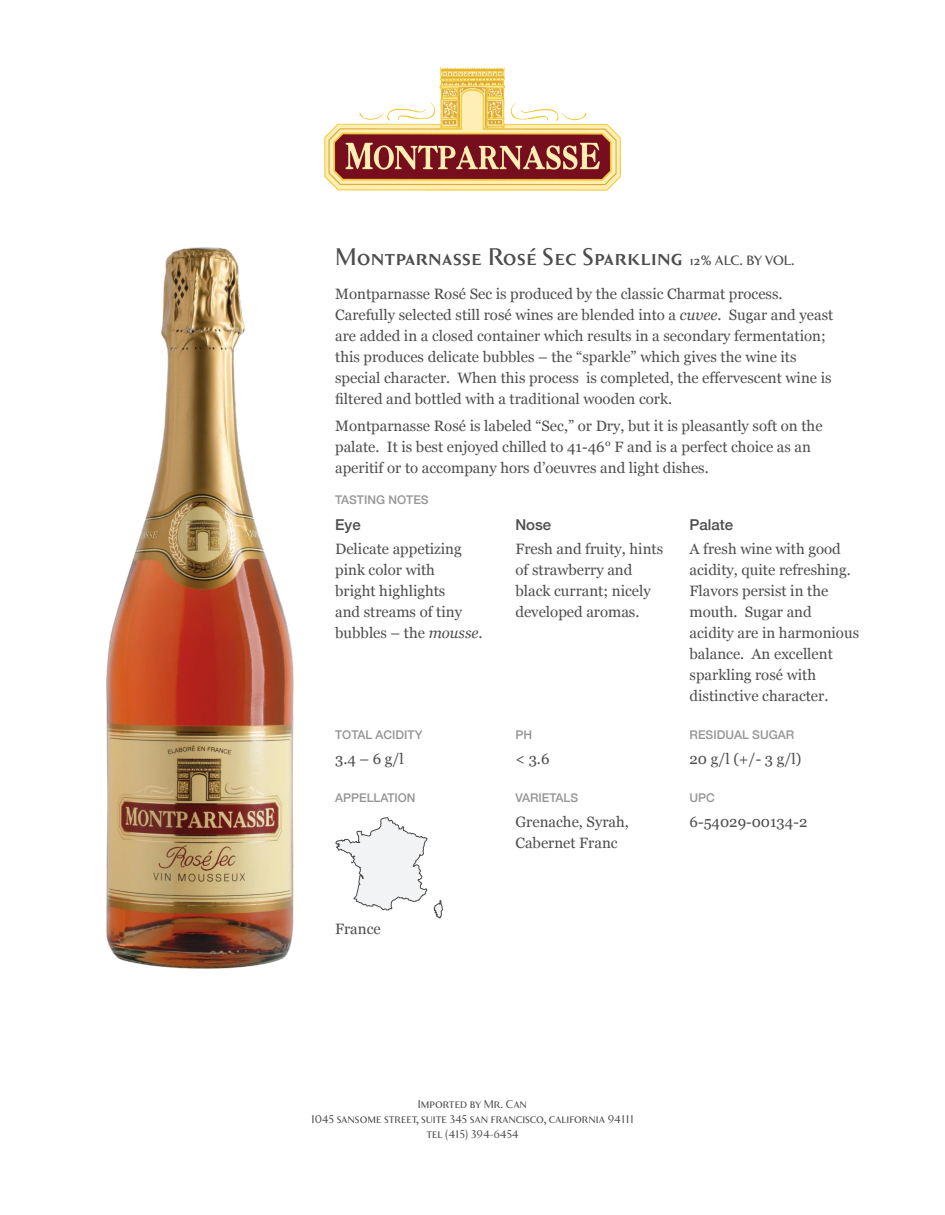
<style>
.page{position:relative;width:945px;height:1215px;background:#fff}
.page>*{position:absolute;margin:0;border:0;box-sizing:border-box;transform-origin:0 0}
.t1{font:24px "Clarice Medium X Caps";color:#4e4d4e}
.t2{font:15px/21px "Georgia";color:#4e4d4e}
.t3{font:500 15px "Helvetica Neue";color:#4e4d4e}
.t4{font:500 12px "Helvetica Neue";color:#979595}
.t5{font:11.25px "Clarice Book Small Caps";color:#4e4d4e}
.s1{font-size:13.5px}
.s2{font-style:italic}
</style>
<div class="page">
<svg style="left:335px;top:817px;width:108px;height:101px"></svg>
<img style="left:106px;top:247px;width:188px;height:722px">
<img style="left:324px;top:68px;width:297px;height:123px">
<p class="t1" style="left:335px;top:243px;width:461px">Montparnasse Rosé Sec Sparkling <span class="s1">12% ALC. BY VOL.</span></p>
<p class="t2" style="left:335px;top:282px;width:500px">Montparnasse Rosé Sec is produced by the classic Charmat process.<br>Carefully selected still rosé wines are blended into a <span class="s2">cuvee</span>. Sugar and yeast are added in a closed container which results in a secondary fermentation; this produces delicate bubbles – the “sparkle” which gives the wine its special character. When this process is completed, the effervescent wine is filtered and bottled with a traditional wooden cork.</p>
<p class="t2" style="left:335px;top:414px;width:489px">Montparnasse Rosé is labeled “Sec,” or Dry, but it is pleasantly soft on the palate. It is best enjoyed chilled to 41-46° F and is a perfect choice as an aperitif or to accompany hors d’oeuvres and light dishes.</p>
<p class="t4" style="left:335px;top:490px;width:95px">TASTING NOTES</p>
<p class="t3" style="left:335px;top:513px;width:27px">Eye</p>
<p class="t2" style="left:335px;top:538px;width:149px">Delicate appetizing pink color with<br>bright highlights<br>and streams of tiny bubbles – the <span class="s2">mousse</span>.</p>
<p class="t3" style="left:515px;top:513px;width:37px">Nose</p>
<p class="t3" style="left:690px;top:513px;width:45px">Palate</p>
<p class="t2" style="left:515px;top:538px;width:149px">Fresh and fruity, hints of strawberry and black currant; nicely developed aromas.</p>
<p class="t2" style="left:690px;top:538px;width:171px">A fresh wine with good acidity, quite refreshing.<br>Flavors persist in the mouth. Sugar and acidity are in harmonious balance. An excellent sparkling rosé with distinctive character.</p>
<p class="t4" style="left:335px;top:725px;width:89px">TOTAL ACIDITY</p>
<p class="t4" style="left:515px;top:725px;width:18px">PH</p>
<p class="t4" style="left:690px;top:725px;width:106px">RESIDUAL SUGAR</p>
<p class="t2" style="left:335px;top:747px;width:70px">3.4 – 6 g/l</p>
<p class="t2" style="left:515px;top:747px;width:36px">&lt; 3.6</p>
<p class="t2" style="left:690px;top:747px;width:113px">20 g/l (+/- 3 g/l)</p>
<p class="t4" style="left:335px;top:788px;width:82px">APPELLATION</p>
<p class="t4" style="left:515px;top:788px;width:64px">VARIETALS</p>
<p class="t4" style="left:690px;top:788px;width:27px">UPC</p>
<p class="t2" style="left:515px;top:811px;width:115px">Grenache, Syrah,<br>Cabernet Franc</p>
<p class="t2" style="left:690px;top:811px;width:119px">6-54029-00134-2</p>
<p class="t2" style="left:335px;top:918px;width:47px">France</p>
<p class="t5" style="left:418px;top:1097px;width:111px">Imported by Mr. Can</p>
<p class="t5" style="left:311px;top:1112px;width:325px">1045 sansome street, suite 345 san francisco, california 94111</p>
<p class="t5" style="left:426px;top:1127px;width:94px">tel (415) 394-6454</p>
</div>
